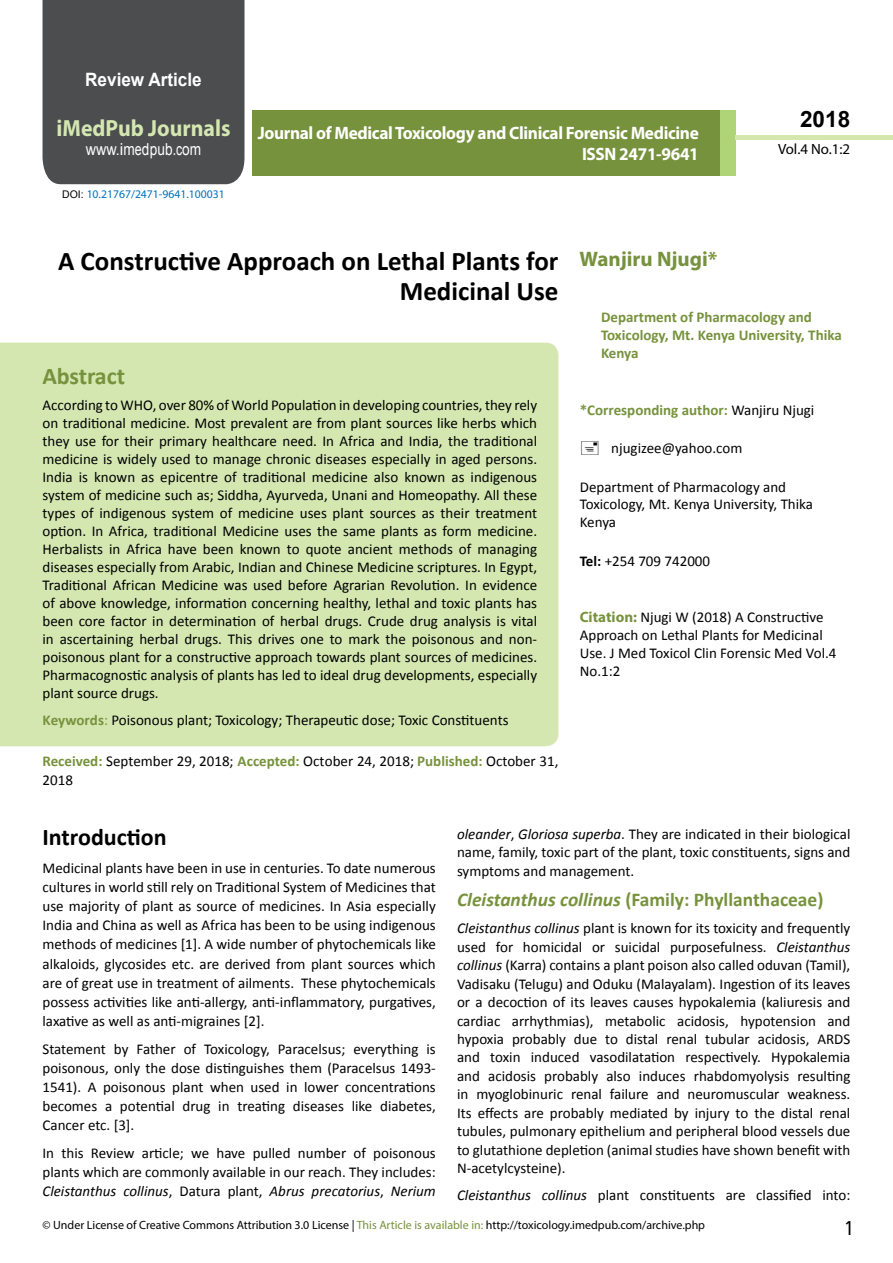
<style>
.page{position:relative;width:893px;height:1263px;background:#fff}
.page>*{position:absolute;margin:0;border:0;box-sizing:border-box;transform-origin:0 0}
.t1{font:700 27px/29.7px "Calibri";color:#000;text-align:right}
.t2{font:25.5px "Tunga";color:#000}
.t3{font:700 24px "Calibri";color:#000}
.t4{font:700 24px "Calibri";letter-spacing:-.005em;color:#77923c}
.t5{font:700 23.4px "Myriad Pro";color:#d4e7b1;scale:.93 1}
.t6{font:700 22.5px "Arial";color:#000}
.t7{font:700 21px "Myriad Pro";color:#77923c}
.t8{font:700 19.5px "Calibri";color:#77923c}
.t9{font:700 18.45px "Arial";color:#fff;scale:.93 1}
.t10{font:700 18px/21.6px "Myriad Pro";letter-spacing:-.02em;color:#fff;text-align:right;scale:.96 1}
.t11{font:16.5px "Arial";letter-spacing:.005em;color:#fff;scale:.87 1}
.t12{font:15px/18px "Calibri";color:#000;text-align:justify}
.t13{font:700 15px/18px "Calibri";color:#77923c}
.t14{font:14.85px "Myriad Pro";color:#000}
.t15{font:12px "Myriad Pro";color:#000}
.t16{font:11.7px "Myriad Pro";color:#0072bc}
.s1{font-family:"Calibri"}
.s2{font-family:"Arial";font-size:10.5px;color:#000}
.s3{font-weight:700;color:#77923c}
.s4{color:#77923c}
.s5{font-weight:400;color:#000}
.s6{font-weight:700}
.s7{font-family:"Myriad Pro";font-weight:700;color:#77923c}
.s8{font-style:italic}
</style>
<div class="page">
<div style="left:252px;top:110px;width:469px;height:66px;background:#77923c"></div>
<div style="left:720px;top:110px;width:16px;height:66px;background:#aed477"></div>
<div style="left:43px;top:0;width:201px;height:184px;background:#4c4d4f"></div>
<div style="left:736px;top:135px;width:157px;height:5px;background:#d4e7b1"></div>
<div style="left:0;top:343px;width:558px;height:403px;background:#d4e7b1"></div>
<p class="t9" style="left:85px;top:67px;width:127px">Review Article</p>
<h3 class="t5" style="left:57px;top:113px;width:189px">iMedPub Journals</h3>
<p class="t11" style="left:86px;top:138px;width:134px">www.imedpub<span class="s1">.</span>com</p>
<p class="t16" style="left:62px;top:187px;width:164px"><span class="s2">DOI:</span> 10.21767/2471-9641.100031</p>
<p class="t10" style="left:258px;top:121px;width:461px">Journal of Medical Toxicology and Clinical Forensic Medicine<br>ISSN 2471-9641</p>
<h1 class="t1" style="left:58px;top:247px;width:502px">A Constructive Approach on Lethal Plants for<br>Medicinal Use</h1>
<h3 class="t7" style="left:580px;top:245px;width:139px">Wanjiru Njugi*</h3>
<h3 class="t6" style="left:800px;top:104px;width:52px">2018</h3>
<p class="t14" style="left:778px;top:140px;width:74px">Vol.4 No.1:2</p>
<h3 class="t4" style="left:43px;top:360px;width:84px">Abstract</h3>
<p class="t12" style="left:43px;top:396px;width:496px">According to WHO, over 80% of World Population in developing countries, they rely on traditional medicine. Most prevalent are from plant sources like herbs which they use for their primary healthcare need. In Africa and India, the traditional medicine is widely used to manage chronic diseases especially in aged persons.<br>India is known as epicentre of traditional medicine also known as indigenous system of medicine such as; Siddha, Ayurveda, Unani and Homeopathy. All these types of indigenous system of medicine uses plant sources as their treatment option. In Africa, traditional Medicine uses the same plants as form medicine.<br>Herbalists in Africa have been known to quote ancient methods of managing diseases especially from Arabic, Indian and Chinese Medicine scriptures. In Egypt, Traditional African Medicine was used before Agrarian Revolution. In evidence of above knowledge, information concerning healthy, lethal and toxic plants has been core factor in determination of herbal drugs. Crude drug analysis is vital in ascertaining herbal drugs. This drives one to mark the poisonous and non&shy;poisonous plant for a constructive approach towards plant sources of medicines.<br>Pharmacognostic analysis of plants has led to ideal drug developments, especially plant source drugs.</p>
<p class="t12" style="left:43px;top:711px;width:468px"><span class="s3">Keywords</span><span class="s4">:</span> Poisonous plant; Toxicology; Therapeutic dose; Toxic Constituents</p>
<p class="t12" style="left:43px;top:752px;width:517px;line-height:18.8px"><span class="s3">Received:</span> September 29, 2018; <span class="s3">Accepted:</span> October 24, 2018; <span class="s3">Published:</span> October 31,<br>2018</p>
<p class="t13" style="left:601px;top:308px;width:242px">Department of Pharmacology and<br>Toxicology, Mt. Kenya University, Thika<br>Kenya</p>
<p class="t13" style="left:580px;top:400px;width:236px">*Corresponding author: <span class="s5">Wanjiru Njugi</span></p>
<p class="t12" style="left:611px;top:439px;width:133px">njugizee@yahoo.com</p>
<p class="t12" style="left:580px;top:478px;width:235px;line-height:17.4px;text-align:left">Department of Pharmacology and<br>Toxicology, Mt. Kenya University, Thika<br>Kenya</p>
<p class="t12" style="left:580px;top:552px;width:132px"><span class="s6">Tel:</span> +254 709 742000</p>
<p class="t12" style="left:580px;top:608px;width:258px;text-align:left"><span class="s7">Citation:</span> Njugi W (2018) A Constructive<br>Approach on Lethal Plants for Medicinal<br>Use. J Med Toxicol Clin Forensic Med Vol.4<br>No.1:2</p>
<h3 class="t3" style="left:43px;top:822px;width:126px">Introduction</h3>
<p class="t12" style="left:43px;top:858px;width:395px;line-height:19px">Medicinal plants have been in use in centuries. To date numerous cultures in world still rely on Traditional System of Medicines that use majority of plant as source of medicines. In Asia especially India and China as well as Africa has been to be using indigenous methods of medicines [1]. A wide number of phytochemicals like alkaloids, glycosides etc. are derived from plant sources which are of great use in treatment of ailments. These phytochemicals possess activities like anti-allergy, anti-inflammatory, purgatives, laxative as well as anti-migraines [2].</p>
<p class="t12" style="left:43px;top:1039px;width:395px;line-height:19px">Statement by Father of Toxicology, Paracelsus; everything is poisonous, only the dose distinguishes them (Paracelsus 1493- 1541). A poisonous plant when used in lower concentrations becomes a potential drug in treating diseases like diabetes, Cancer etc. [3].</p>
<p class="t12" style="left:43px;top:1143px;width:395px;line-height:19.2px">In this Review article; we have pulled number of poisonous plants which are commonly available in our reach. They includes:<br><span class="s8">Cleistanthus collinus</span>, Datura plant, <span class="s8">Abrus precatorius</span>, <span class="s8">Nerium</span></p>
<p class="t12" style="left:457px;top:824px;width:395px;line-height:18.8px"><span class="s8">oleander</span>, <span class="s8">Gloriosa superba</span>. They are indicated in their biological name, family, toxic part of the plant, toxic constituents, signs and symptoms and management.</p>
<h3 class="t8" style="left:457px;top:887px;width:368px"><span class="s8">Cleistanthus collinus</span> (Family: Phyllanthaceae)</h3>
<p class="t12" style="left:457px;top:919px;width:395px;line-height:18.5px"><span class="s8">Cleistanthus collinus</span> plant is known for its toxicity and frequently used for homicidal or suicidal purposefulness. <span class="s8">Cleistanthus collinus</span> (Karra) contains a plant poison also called oduvan (Tamil), Vadisaku (Telugu) and Oduku (Malayalam). Ingestion of its leaves or a decoction of its leaves causes hypokalemia (kaliuresis and cardiac arrhythmias), metabolic acidosis, hypotension and hypoxia probably due to distal renal tubular acidosis, ARDS and toxin induced vasodilatation respectively. Hypokalemia and acidosis probably also induces rhabdomyolysis resulting in myoglobinuric renal failure and neuromuscular weakness.<br>Its effects are probably mediated by injury to the distal renal tubules, pulmonary epithelium and peripheral blood vessels due to glutathione depletion (animal studies have shown benefit with N-acetylcysteine).</p>
<p class="t12" style="left:457px;top:1186px;width:395px"><span class="s8">Cleistanthus collinus</span> plant constituents are classified into:</p>
<p class="t15" style="left:43px;top:1218px;width:664px">© Under License of Creative Commons Attribution 3.0 License | <span class="s4">This Article is available in:</span> http://toxicology.imedpub.com/archive.php</p>
<h2 class="t2" style="left:846px;top:1211px;width:9px">1</h2>
</div>
